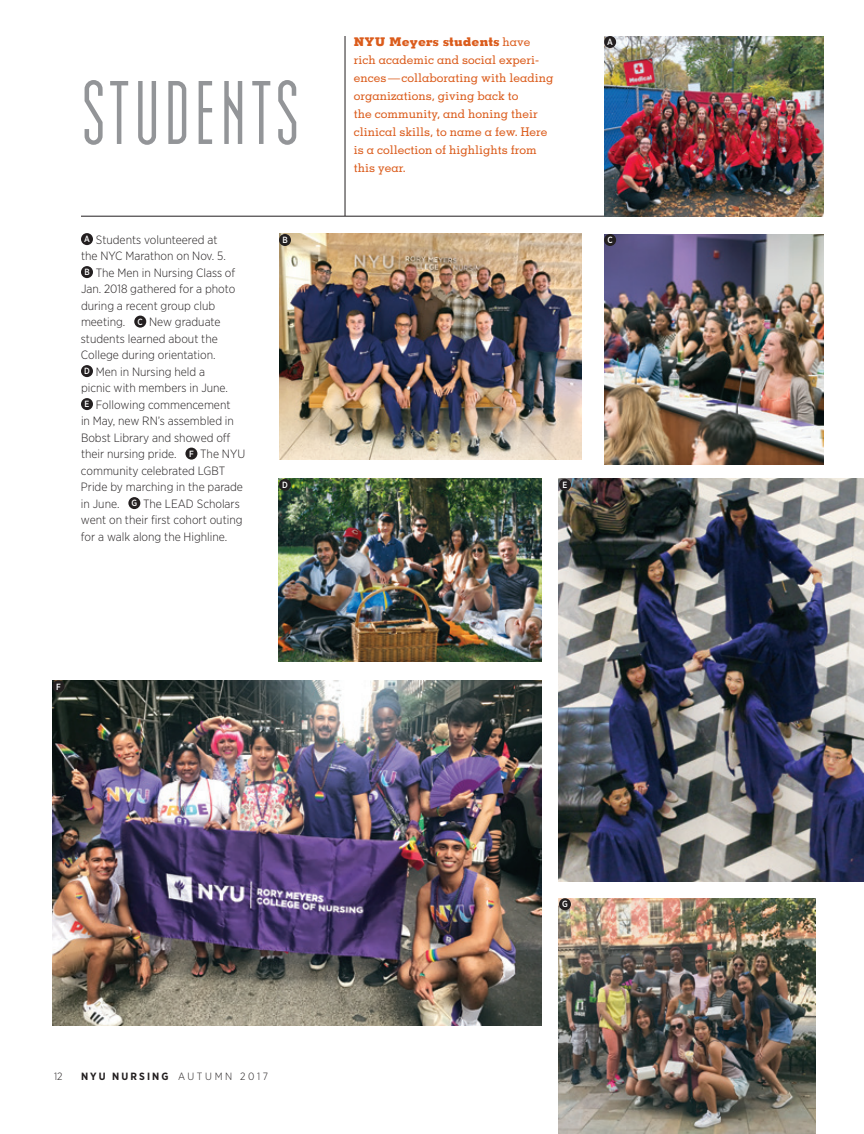
<style>
.page{position:relative;width:864px;height:1134px;background:#fff}
.page>*{position:absolute;margin:0;border:0;box-sizing:border-box;transform-origin:0 0}
.t1{font:108px "Modula";letter-spacing:.03em;color:#939598}
.t2{font:300 12px/16.5px "Gotham Narrow";color:#231f20}
.t3{font:500 12px/18px "Memphis";color:#db5c1c}
.t4{font:700 10.5px "Gotham Narrow";letter-spacing:.2em;color:#231f20}
.t5{font:300 10.5px "Gotham Narrow";color:#231f20}
.t6{font:500 9px "Gotham Narrow";color:#fff;scale:.95 1}
.s1{font-weight:500;font-size:9px;color:#fff}
.s2{font-weight:800}
.s3{font-weight:300}
</style>
<div class="page">
<hr style="left:81px;top:216px;width:743px;height:1px;background:#231f20">
<div style="left:81px;top:233px;width:12px;height:12px;background:#231f20;border-radius:50%"></div>
<div style="left:81px;top:266px;width:12px;height:12px;background:#231f20;border-radius:50%"></div>
<div style="left:134px;top:316px;width:12px;height:12px;background:#231f20;border-radius:50%"></div>
<div style="left:81px;top:365px;width:12px;height:12px;background:#231f20;border-radius:50%"></div>
<div style="left:81px;top:398px;width:12px;height:12px;background:#231f20;border-radius:50%"></div>
<div style="left:185px;top:448px;width:12px;height:12px;background:#231f20;border-radius:50%"></div>
<div style="left:128px;top:497px;width:12px;height:12px;background:#231f20;border-radius:50%"></div>
<img style="left:279px;top:479px;width:263px;height:183px">
<img style="left:559px;top:479px;width:305px;height:403px">
<img style="left:604px;top:234px;width:220px;height:230px">
<img style="left:279px;top:234px;width:302px;height:225px">
<img style="left:559px;top:898px;width:256px;height:236px">
<img style="left:52px;top:680px;width:490px;height:346px">
<hr style="left:345px;top:36px;width:1px;height:180px;background:#231f20">
<div style="left:279px;top:234px;width:12px;height:12px;background:#231f20;border-radius:50%"></div>
<div style="left:279px;top:479px;width:12px;height:12px;background:#231f20;border-radius:50%"></div>
<div style="left:52px;top:680px;width:12px;height:12px;background:#231f20;border-radius:50%"></div>
<div style="left:559px;top:898px;width:12px;height:12px;background:#231f20;border-radius:50%"></div>
<div style="left:559px;top:479px;width:12px;height:12px;background:#231f20;border-radius:50%"></div>
<div style="left:604px;top:234px;width:12px;height:12px;background:#231f20;border-radius:50%"></div>
<img style="left:604px;top:36px;width:220px;height:180px">
<div style="left:604px;top:36px;width:12px;height:12px;background:#231f20;border-radius:50%"></div>
<h1 class="t1" style="left:81px;top:67px;width:220px">STUDENTS</h1>
<p class="t2" style="left:81px;top:231px;width:166px"><span class="s1">A</span> Students volunteered at<br>the NYC Marathon on Nov. 5.<br><span class="s1">B</span> The Men in Nursing Class of<br>Jan. 2018 gathered for a photo during a recent group club meeting. <span class="s1">C</span> New graduate students learned about the<br>College during orientation.<br><span class="s1">D</span> Men in Nursing held a<br>picnic with members in June.<br><span class="s1">E</span> Following commencement<br>in May, new RN’s assembled in<br>Bobst Library and showed off their nursing pride. <span class="s1">F</span> The NYU community celebrated LGBT<br>Pride by marching in the parade in June. <span class="s1">G</span> The LEAD Scholars went on their first cohort outing for a walk along the Highline.</p>
<p class="t6" style="left:282px;top:234px;width:7px">B</p>
<p class="t6" style="left:282px;top:479px;width:8px">D</p>
<p class="t6" style="left:56px;top:681px;width:6px">F</p>
<p class="t3" style="left:354px;top:32px;width:201px"><span class="s2">NYU Meyers students</span> have rich academic and social experi&shy;ences—collaborating with leading organizations, giving back to<br>the community, and honing their clinical skills, to name a few. Here is a collection of highlights from this year.</p>
<p class="t6" style="left:607px;top:36px;width:8px">A</p>
<p class="t6" style="left:607px;top:234px;width:7px">C</p>
<p class="t6" style="left:563px;top:479px;width:7px">E</p>
<p class="t5" style="left:54px;top:1070px;width:10px">12</p>
<p class="t4" style="left:81px;top:1070px;width:189px">NYU NURSING <span class="s3">AUTUMN 2017</span></p>
<p class="t6" style="left:562px;top:899px;width:8px">G</p>
</div>
